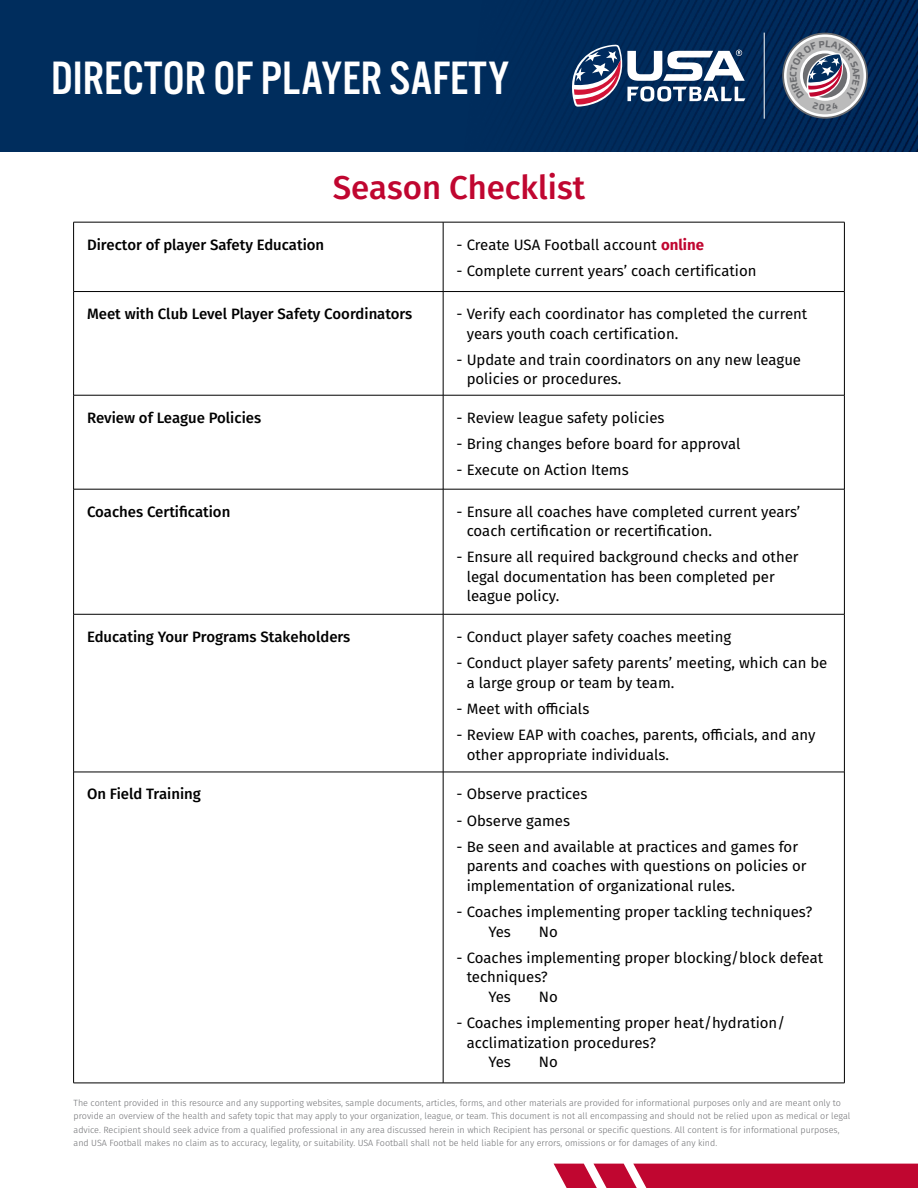
<style>
.page{position:relative;width:918px;height:1188px;background:#fff}
.page>*{position:absolute;margin:0;border:0;box-sizing:border-box;transform-origin:0 0}
.t1{font:48.6px "Alternate Got No 3 DOT";color:#fff}
.t2{font:500 33px "Fira Sans";color:#c00630}
.t3{font:15px/19.5px "Fira Sans";color:#000}
.t4{font:500 15px "Fira Sans";color:#000}
.t5{font:300 9px/13.5px "Fira Sans";color:#6d6e71}
.s1{font-weight:700;color:#c00630}
</style>
<div class="page">
<img style="left:0;top:0;width:918px;height:151px">
<hr style="left:74px;top:222px;width:369px;height:1px;background:#000">
<hr style="left:73px;top:222px;width:1px;height:69px;background:#000">
<hr style="left:443px;top:222px;width:401px;height:1px;background:#000">
<hr style="left:443px;top:222px;width:1px;height:69px;background:#000">
<hr style="left:844px;top:222px;width:1px;height:69px;background:#000">
<hr style="left:74px;top:291px;width:369px;height:1px;background:#000">
<hr style="left:73px;top:292px;width:1px;height:103px;background:#000">
<hr style="left:443px;top:291px;width:401px;height:1px;background:#000">
<hr style="left:443px;top:292px;width:1px;height:103px;background:#000">
<hr style="left:844px;top:292px;width:1px;height:103px;background:#000">
<hr style="left:74px;top:395px;width:369px;height:1px;background:#000">
<hr style="left:73px;top:395px;width:1px;height:94px;background:#000">
<hr style="left:443px;top:395px;width:401px;height:1px;background:#000">
<hr style="left:443px;top:395px;width:1px;height:94px;background:#000">
<hr style="left:844px;top:395px;width:1px;height:94px;background:#000">
<hr style="left:74px;top:489px;width:369px;height:1px;background:#000">
<hr style="left:73px;top:489px;width:1px;height:125px;background:#000">
<hr style="left:443px;top:489px;width:401px;height:1px;background:#000">
<hr style="left:443px;top:489px;width:1px;height:125px;background:#000">
<hr style="left:844px;top:489px;width:1px;height:125px;background:#000">
<hr style="left:74px;top:614px;width:369px;height:1px;background:#000">
<hr style="left:73px;top:614px;width:1px;height:158px;background:#000">
<hr style="left:443px;top:614px;width:401px;height:1px;background:#000">
<hr style="left:443px;top:614px;width:1px;height:158px;background:#000">
<hr style="left:844px;top:614px;width:1px;height:158px;background:#000">
<hr style="left:74px;top:772px;width:369px;height:1px;background:#000">
<hr style="left:73px;top:772px;width:1px;height:311px;background:#000">
<hr style="left:443px;top:772px;width:401px;height:1px;background:#000">
<hr style="left:443px;top:772px;width:1px;height:311px;background:#000">
<hr style="left:844px;top:772px;width:1px;height:311px;background:#000">
<hr style="left:74px;top:1083px;width:369px;height:1px;background:#000">
<hr style="left:443px;top:1083px;width:401px;height:1px;background:#000">
<svg style="left:572px;top:45px;width:173px;height:62px"></svg>
<svg style="left:782px;top:33px;width:86px;height:86px"></svg>
<svg style="left:784px;top:34px;width:82px;height:83px"></svg>
<hr style="left:764px;top:33px;width:1px;height:86px;background:#fff">
<svg style="left:554px;top:1164px;width:364px;height:24px;background:#c4173e"></svg>
<svg style="left:786px;top:37px;width:78px;height:77px;background:#9d9da8"></svg>
<h1 class="t1" style="left:51px;top:52px;width:460px">DIRECTOR OF PLAYER SAFETY</h1>
<h2 class="t2" style="left:333px;top:161px;width:254px">Season Checklist</h2>
<p class="t4" style="left:87px;top:232px;width:239px">Director of player Safety Education</p>
<p class="t3" style="left:457px;top:234px;width:249px">- Create USA Football account <span class="s1">online</span></p>
<p class="t3" style="left:457px;top:261px;width:301px">- Complete current years’ coach certification</p>
<p class="t4" style="left:87px;top:302px;width:327px">Meet with Club Level Player Safety Coordinators</p>
<p class="t3" style="left:467px;top:304px;width:342px;text-indent:-10px">- Verify each coordinator has completed the current years youth coach certification.</p>
<p class="t3" style="left:467px;top:349px;width:336px;text-indent:-10px">- Update and train coordinators on any new league policies or procedures.</p>
<p class="t4" style="left:87px;top:405px;width:176px">Review of League Policies</p>
<p class="t3" style="left:457px;top:407px;width:209px">- Review league safety policies</p>
<p class="t3" style="left:457px;top:434px;width:285px">- Bring changes before board for approval</p>
<p class="t3" style="left:457px;top:460px;width:174px">- Execute on Action Items</p>
<p class="t4" style="left:87px;top:499px;width:145px">Coaches Certification</p>
<p class="t3" style="left:467px;top:501px;width:335px;text-indent:-10px">- Ensure all coaches have completed current years’ coach certification or recertification.</p>
<p class="t3" style="left:467px;top:547px;width:333px;text-indent:-10px">- Ensure all required background checks and other legal documentation has been completed per league policy.</p>
<p class="t4" style="left:87px;top:625px;width:265px">Educating Your Programs Stakeholders</p>
<p class="t3" style="left:457px;top:626px;width:276px">- Conduct player safety coaches meeting</p>
<p class="t3" style="left:467px;top:653px;width:362px;text-indent:-10px">- Conduct player safety parents’ meeting, which can be a large group or team by team.</p>
<p class="t3" style="left:457px;top:698px;width:134px">- Meet with officials</p>
<p class="t3" style="left:467px;top:725px;width:350px;text-indent:-10px">- Review EAP with coaches, parents, officials, and any other appropriate individuals.</p>
<p class="t4" style="left:87px;top:782px;width:115px">On Field Training</p>
<p class="t3" style="left:457px;top:784px;width:132px">- Observe practices</p>
<p class="t3" style="left:457px;top:810px;width:115px">- Observe games</p>
<p class="t3" style="left:467px;top:837px;width:341px;text-indent:-10px">- Be seen and available at practices and games for parents and coaches with questions on policies or implementation of organizational rules.</p>
<p class="t3" style="left:488px;top:902px;width:325px;text-indent:-32px">- Coaches implementing proper tackling techniques?<br>Yes</p>
<p class="t3" style="left:539px;top:921px;width:21px">No</p>
<p class="t3" style="left:457px;top:948px;width:368px">- Coaches implementing proper blocking/block defeat</p>
<p class="t3" style="left:467px;top:967px;width:83px">techniques?</p>
<p class="t3" style="left:488px;top:987px;width:24px">Yes</p>
<p class="t3" style="left:539px;top:987px;width:21px">No</p>
<p class="t3" style="left:457px;top:1013px;width:330px">- Coaches implementing proper heat/hydration/</p>
<p class="t3" style="left:467px;top:1032px;width:191px">acclimatization procedures?</p>
<p class="t3" style="left:488px;top:1052px;width:24px">Yes</p>
<p class="t3" style="left:539px;top:1052px;width:21px">No</p>
<p class="t5" style="left:74px;top:1096px;width:778px">The content provided in this resource and any supporting websites, sample documents, articles, forms, and other materials are provided for informational purposes only and are meant only to provide an overview of the health and safety topic that may apply to your organization, league, or team. This document is not all encompassing and should not be relied upon as medical or legal advice. Recipient should seek advice from a qualified professional in any area discussed herein in which Recipient has personal or specific questions. All content is for informational purposes, and USA Football makes no claim as to accuracy, legality, or suitability. USA Football shall not be held liable for any errors, omissions or for damages of any kind.</p>
</div>
